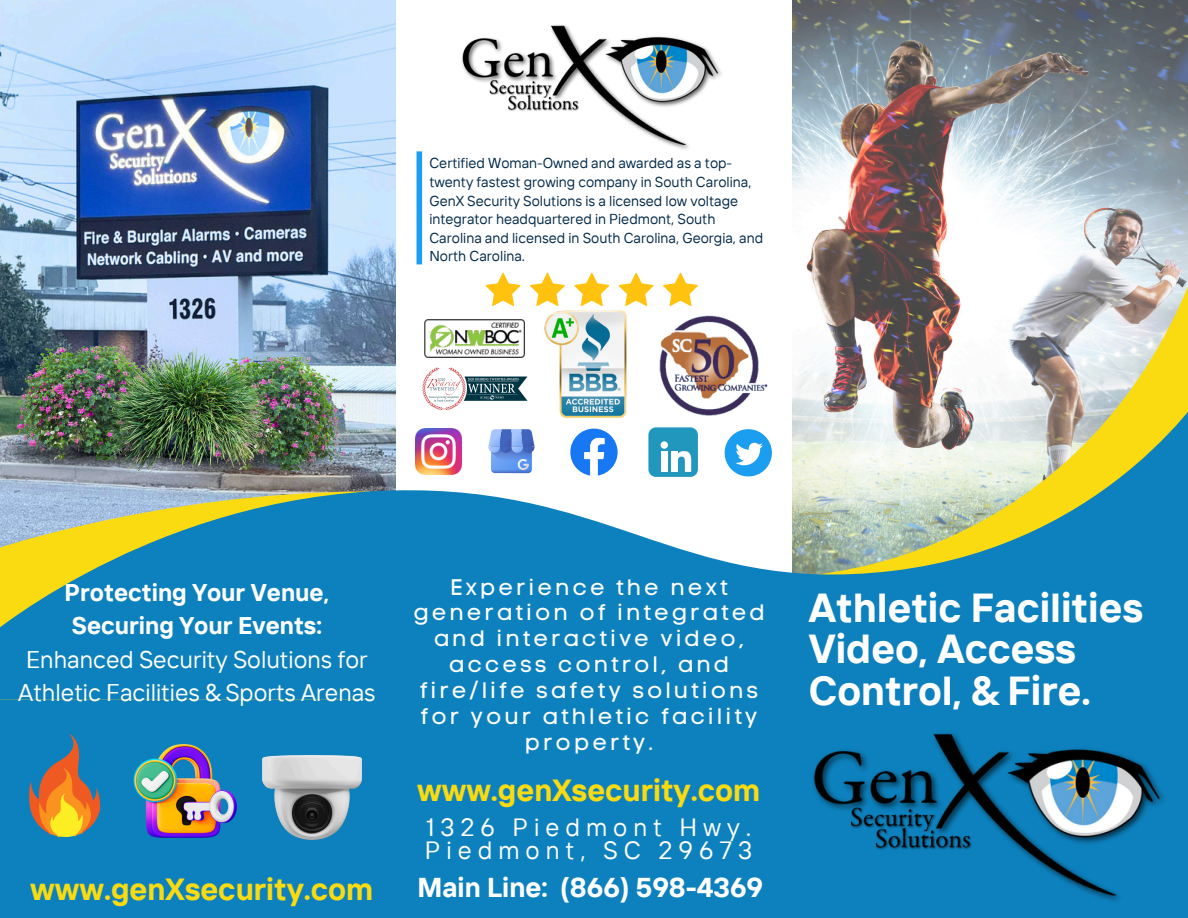
<style>
.page{position:relative;width:1188px;height:918px;background:#fff}
.page>*{position:absolute;margin:0;border:0;box-sizing:border-box;transform-origin:0 0}
.t1{font:700 40.5px/41.5px "TT Interphases";color:#fff}
.t2{font:700 30.6px "TT Interphases";color:#fadb11}
.t3{font:700 27.3px "TT Interphases";color:#fff}
.t4{font:24.9px/22.8px "TT Interphases";letter-spacing:.24em;color:#fff}
.t5{font:24.15px/33.3px "TT Interphases";color:#fff;text-align:center}
.t6{font:22.35px/25.8px "Code Pro Normal LC";letter-spacing:.13em;color:#fff;text-align:center}
.t7{font:14.4px/18.6px "TT Interphases";color:#022949}
.s1{font-weight:700}
</style>
<div class="page">
<img style="left:793px;top:0;width:395px;height:380px">
<img style="left:0;top:0;width:396px;height:380px">
<div style="left:0;top:598px;width:1188px;height:320px;background:#0d81bd"></div>
<img style="left:804px;top:218px;width:384px;height:162px">
<svg style="left:0;top:380px;width:1188px;height:320px;fill:#0d81bd"></svg>
<img style="left:813px;top:733px;width:351px;height:168px">
<img style="left:462px;top:25px;width:260px;height:124px">
<div style="left:417px;top:151px;width:5px;height:113px;background:#1b9df0"></div>
<img style="left:424px;top:320px;width:100px;height:38px">
<img style="left:525px;top:310px;width:127px;height:118px">
<img style="left:419px;top:365px;width:112px;height:46px">
<img style="left:415px;top:428px;width:47px;height:46px">
<svg style="left:488px;top:429px;width:47px;height:44px;background:#7a9ee2"></svg>
<svg style="left:570px;top:429px;width:48px;height:47px"></svg>
<svg style="left:725px;top:429px;width:47px;height:47px"></svg>
<svg style="left:485px;top:273px;width:213px;height:33px"></svg>
<div style="left:648px;top:427px;width:50px;height:50px;background:#2197bd;border-radius:8px"></div>
<svg style="left:661px;top:441px;width:7px;height:8px"></svg>
<div style="left:661px;top:451px;width:6px;height:21px;background:#fff"></div>
<div style="left:671px;top:451px;width:7px;height:21px;background:#fff"></div>
<svg style="left:678px;top:451px;width:14px;height:21px"></svg>
<img style="left:133px;top:744px;width:104px;height:94px">
<svg style="left:29px;top:734px;width:71px;height:103px"></svg>
<img style="left:648px;top:305px;width:126px;height:119px">
<img style="left:262px;top:756px;width:99px;height:83px">
<img style="left:0;top:425px;width:142px;height:53px">
<img style="left:16px;top:347px;width:87px;height:112px">
<img style="left:142px;top:470px;width:198px;height:15px">
<img style="left:276px;top:357px;width:70px;height:113px">
<img style="left:103px;top:347px;width:173px;height:124px">
<p class="t7" style="left:429px;top:154px;width:335px">Certified Woman-Owned and awarded as a top&shy;twenty fastest growing company in South Carolina, GenX Security Solutions is a licensed low voltage integrator headquartered in Piedmont, South Carolina and licensed in South Carolina, Georgia, and North Carolina.</p>
<p class="t5" style="left:18px;top:575px;width:359px"><span class="s1">Protecting Your Venue,<br>Securing Your Events:<br></span>Enhanced Security Solutions for<br>Athletic Facilities &amp; Sports Arenas</p>
<p class="t6" style="left:413px;top:574px;width:353px">Experience the next generation of integrated and interactive video, access control, and fire/life safety solutions for your athletic facility property.</p>
<p class="t2" style="left:417px;top:770px;width:345px">www.genXsecurity.com</p>
<p class="t4" style="left:425px;top:815px;width:329px">1326 Piedmont Hwy.<br>Piedmont, SC 29673</p>
<p class="t2" style="left:30px;top:869px;width:345px">www.genXsecurity.com</p>
<p class="t3" style="left:418px;top:869px;width:347px">Main Line: (866) 598-4369</p>
<p class="t1" style="left:809px;top:586px;width:336px">Athletic Facilities<br>Video, Access<br>Control, &amp; Fire.</p>
</div>
